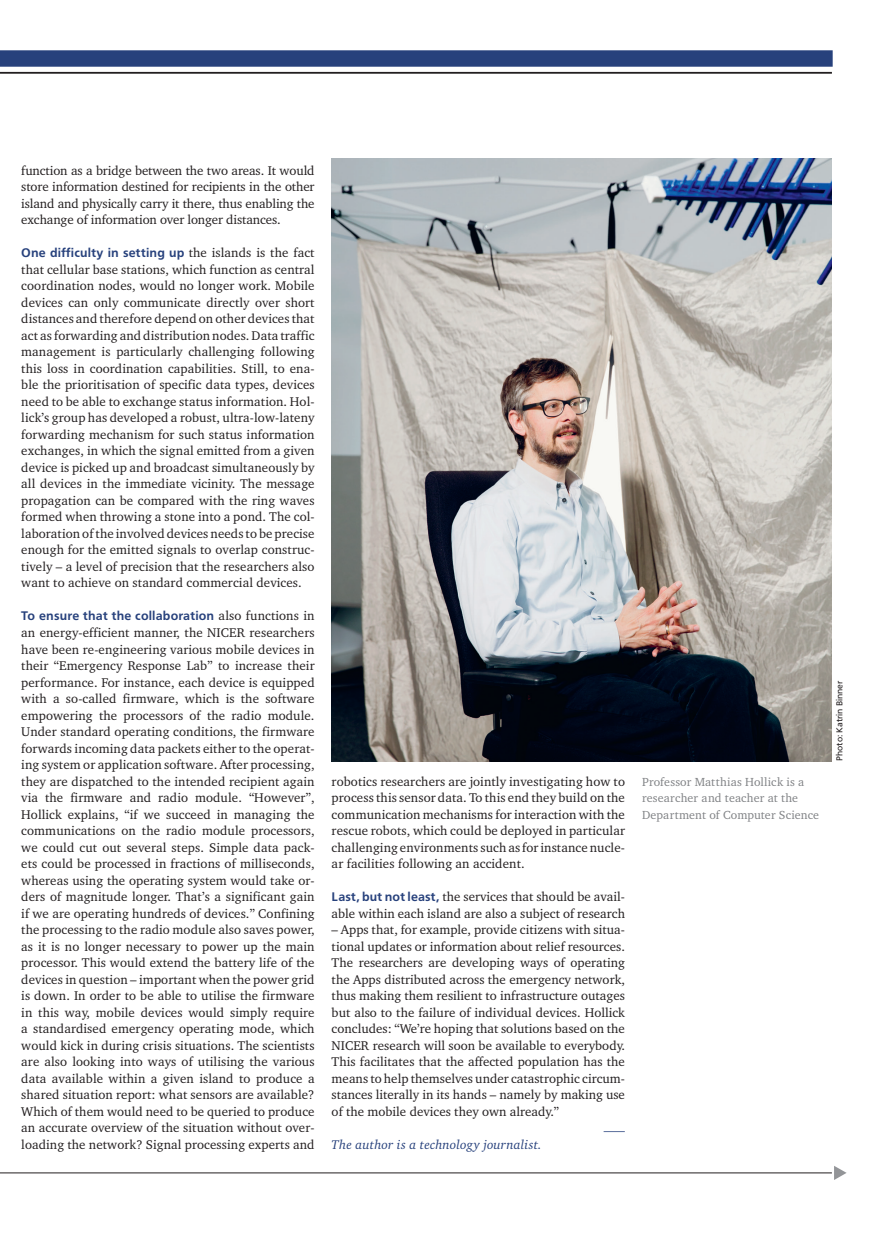
<style>
.page{position:relative;width:883px;height:1234px;background:#fff}
.page>*{position:absolute;margin:0;border:0;box-sizing:border-box;transform-origin:0 0}
.t1{font:12.9px/16.5px "Charter";letter-spacing:.005em;color:#231f20;text-align:justify}
.t2{font:500 12.9px "Front Page Pro";letter-spacing:.01em;color:#27417c}
.t3{font:italic 12.9px "Charter";letter-spacing:.01em;color:#27417c}
.t4{font:12.9px "Charter";color:#27417c;scale:3.27 1}
.t5{font:12px/16.5px "Charter";letter-spacing:.01em;color:#808285}
.t6{font:9px "Front Page Pro";color:#231f20}
.s1{font-family:"Charter";font-weight:400;color:#231f20}
.s2{font-family:"Front Page Pro";font-weight:500;color:#27417c}
</style>
<div class="page">
<svg style="left:0;top:50px;width:832px;height:17px;background:#2e4780"></svg>
<hr style="left:0;top:72px;width:831px;height:2px;background:#231f20">
<hr style="left:0;top:1172px;width:831px;height:1px;background:#231f20">
<svg style="left:834px;top:1166px;width:12px;height:13px"></svg>
<img style="left:331px;top:158px;width:500px;height:603px">
<p class="t1" style="left:21px;top:162px;width:295px">function as a bridge between the two areas. It would store information destined for recipients in the other island and physically carry it there, thus enabling the exchange of information over longer distances.</p>
<p class="t2" style="left:21px;top:243px;width:295px">One difficulty in setting up <span class="s1">the islands is the fact</span></p>
<p class="t1" style="left:21px;top:261px;width:295px">that cellular base stations, which function as central coordination nodes, would no longer work. Mobile devices can only communicate directly over short distances and therefore depend on other devices that act as forwarding and distribution nodes. Data traffic management is particularly challenging following this loss in coordination capabilities. Still, to ena&shy;ble the prioritisation of specific data types, devices need to be able to exchange status information. Hol&shy;lick’s group has developed a robust, ultra-low-lateny forwarding mechanism for such status information exchanges, in which the signal emitted from a given device is picked up and broadcast simultaneously by all devices in the immediate vicinity. The message propagation can be compared with the ring waves formed when throwing a stone into a pond. The col&shy;laboration of the involved devices needs to be precise enough for the emitted signals to overlap construc&shy;tively – a level of precision that the researchers also want to achieve on standard commercial devices.</p>
<p class="t2" style="left:21px;top:606px;width:295px">To ensure that the collaboration <span class="s1">also functions in</span></p>
<p class="t1" style="left:21px;top:624px;width:295px">an energy-efficient manner, the NICER researchers have been re-engineering various mobile devices in their “Emergency Response Lab” to increase their performance. For instance, each device is equipped with a so-called firmware, which is the software empowering the processors of the radio module.<br>Under standard operating conditions, the firmware forwards incoming data packets either to the operat&shy;ing system or application software. After processing, they are dispatched to the intended recipient again via the firmware and radio module. “However”, Hollick explains, “if we succeed in managing the communications on the radio module processors, we could cut out several steps. Simple data pack&shy;ets could be processed in fractions of milliseconds, whereas using the operating system would take or&shy;ders of magnitude longer. That’s a significant gain if we are operating hundreds of devices.” Confining the processing to the radio module also saves power, as it is no longer necessary to power up the main processor. This would extend the battery life of the devices in question – important when the power grid is down. In order to be able to utilise the firmware in this way, mobile devices would simply require a standardised emergency operating mode, which would kick in during crisis situations. The scientists are also looking into ways of utilising the various data available within a given island to produce a shared situation report: what sensors are available?<br>Which of them would need to be queried to produce an accurate overview of the situation without over&shy;loading the network? Signal processing experts and</p>
<p class="t1" style="left:331px;top:772px;width:295px">robotics researchers are jointly investigating how to process this sensor data. To this end they build on the communication mechanisms for interaction with the rescue robots, which could be deployed in particular challenging environments such as for instance nucle&shy;ar facilities following an accident.</p>
<p class="t1" style="left:331px;top:888px;width:295px"><span class="s2">Last, but not least,</span> the services that should be avail&shy;able within each island are also a subject of research</p>
<p class="t1" style="left:331px;top:921px;width:295px">– Apps that, for example, provide citizens with situa&shy;tional updates or information about relief resources.<br>The researchers are developing ways of operating the Apps distributed across the emergency network, thus making them resilient to infrastructure outages but also to the failure of individual devices. Hollick concludes: “We’re hoping that solutions based on the NICER research will soon be available to everybody.<br>This facilitates that the affected population has the means to help themselves under catastrophic circum&shy;stances literally in its hands – namely by making use of the mobile devices they own already.”</p>
<p class="t4" style="left:603px;top:1116px;width:8px">_</p>
<p class="t3" style="left:331px;top:1135px;width:212px">The author is a technology journalist.</p>
<p class="t5" style="left:642px;top:772px;width:178px">Professor Matthias Hollick is a researcher and teacher at the<br>Department of Computer Science</p>
<p class="t6" style="left:832px;top:760px;width:81px;rotate:-90deg">Photo: Katrin Binner</p>
</div>
